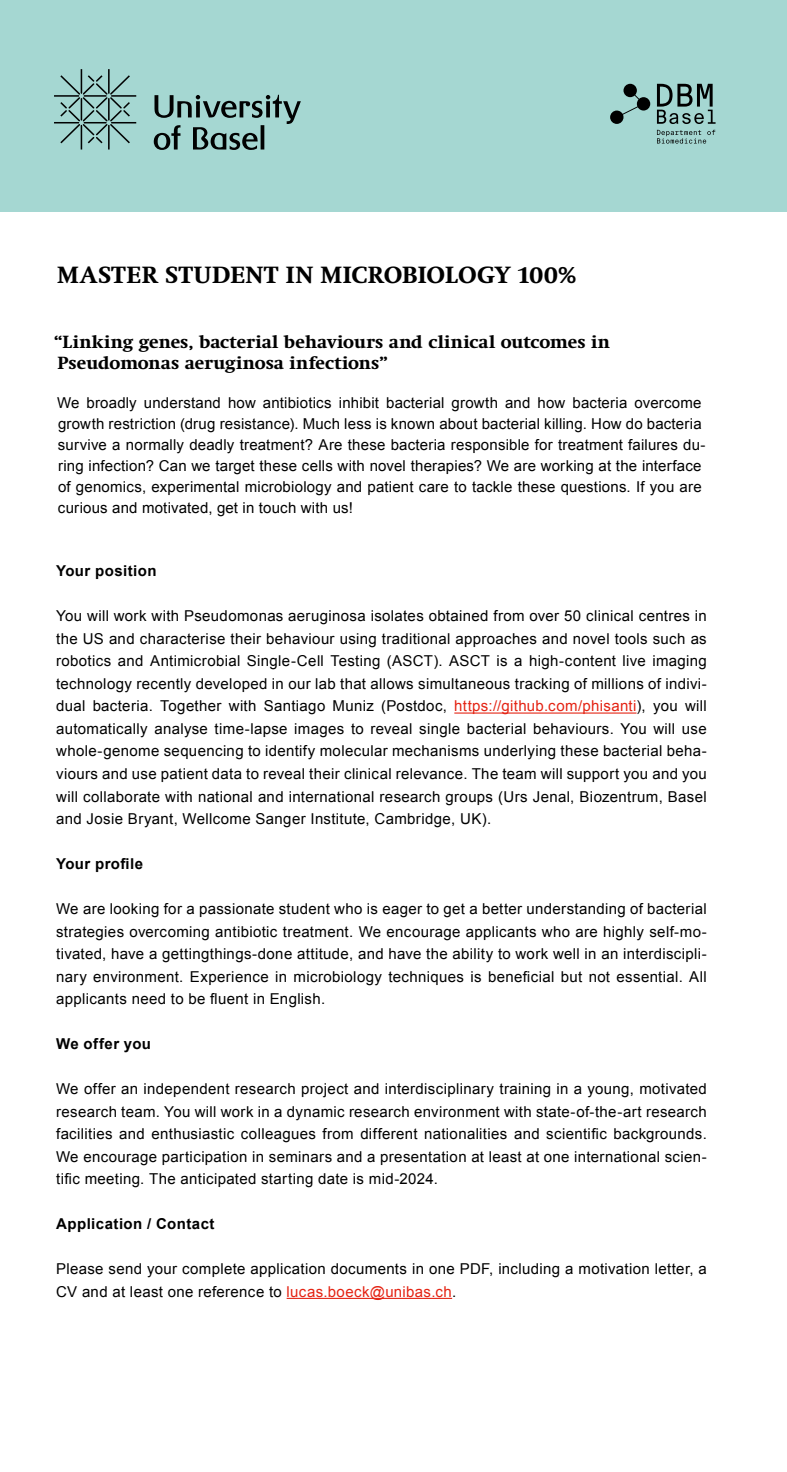
<style>
.page{position:relative;width:787px;height:1472px;background:#fff}
.page>*{position:absolute;margin:0;border:0;box-sizing:border-box;transform-origin:0 0}
.t1{font:700 24px "Swift Neue LT Pro";letter-spacing:.01em;color:#000}
.t2{font:700 18px/21px "Swift Neue LT Pro";letter-spacing:.01em;color:#000}
.t3{font:15px/22.5px "Arial";letter-spacing:.015em;color:#000;text-align:justify}
.t4{font:700 15px "Arial";letter-spacing:.03em;color:#000}
.s1{color:#e42313}
</style>
<div class="page">
<div style="left:0;top:0;width:787px;height:211px;background:#a5d7d2"></div>
<svg style="left:610px;top:84px;width:105px;height:60px"></svg>
<hr style="left:454px;top:712px;width:182px;height:1px;background:#e42313">
<hr style="left:286px;top:1297px;width:166px;height:1px;background:#e42313">
<svg style="left:154px;top:95px;width:147px;height:55px"></svg>
<svg style="left:54px;top:69px;width:82px;height:80px"></svg>
<h1 class="t1" style="left:57px;top:261px;width:521px">MASTER STUDENT IN MICROBIOLOGY 100%</h1>
<p class="t2" style="left:54px;top:331px;width:557px">“Linking genes, bacterial behaviours and clinical outcomes in<br>Pseudomonas aeruginosa infections”</p>
<p class="t3" style="left:57px;top:392px;width:650px;line-height:21px;text-align:left">We broadly understand how antibiotics inhibit bacterial growth and how bacteria overcome growth restriction (drug resistance). Much less is known about bacterial killing. How do bacteria survive a normally deadly treatment? Are these bacteria responsible for treatment failures du&shy;ring infection? Can we target these cells with novel therapies? We are working at the interface of genomics, experimental microbiology and patient care to tackle these questions. If you are curious and motivated, get in touch with us!</p>
<p class="t4" style="left:56px;top:561px;width:102px">Your position</p>
<p class="t3" style="left:56px;top:605px;width:652px">You will work with Pseudomonas aeruginosa isolates obtained from over 50 clinical centres in the US and characterise their behaviour using traditional approaches and novel tools such as robotics and Antimicrobial Single-Cell Testing (ASCT). ASCT is a high-content live imaging technology recently developed in our lab that allows simultaneous tracking of millions of indivi&shy;dual bacteria. Together with Santiago Muniz (Postdoc, <span class="s1">https://github.com/phisanti</span>), you will automatically analyse time-lapse images to reveal single bacterial behaviours. You will use whole-genome sequencing to identify molecular mechanisms underlying these bacterial beha&shy;viours and use patient data to reveal their clinical relevance. The team will support you and you will collaborate with national and international research groups (Urs Jenal, Biozentrum, Basel and Josie Bryant, Wellcome Sanger Institute, Cambridge, UK).</p>
<p class="t4" style="left:56px;top:853px;width:88px">Your profile</p>
<p class="t3" style="left:56px;top:897px;width:652px">We are looking for a passionate student who is eager to get a better understanding of bacterial strategies overcoming antibiotic treatment. We encourage applicants who are highly self-mo&shy;tivated, have a gettingthings-done attitude, and have the ability to work well in an interdiscipli&shy;nary environment. Experience in microbiology techniques is beneficial but not essential. All applicants need to be fluent in English.</p>
<p class="t4" style="left:56px;top:1033px;width:96px">We offer you</p>
<p class="t3" style="left:56px;top:1077px;width:652px">We offer an independent research project and interdisciplinary training in a young, motivated research team. You will work in a dynamic research environment with state-of-the-art research facilities and enthusiastic colleagues from different nationalities and scientific backgrounds.<br>We encourage participation in seminars and a presentation at least at one international scien&shy;tific meeting. The anticipated starting date is mid-2024.</p>
<p class="t4" style="left:56px;top:1213px;width:160px">Application / Contact</p>
<p class="t3" style="left:56px;top:1257px;width:652px">Please send your complete application documents in one PDF, including a motivation letter, a<br>CV and at least one reference to <span class="s1">lucas.boeck@unibas.ch</span>.</p>
</div>
